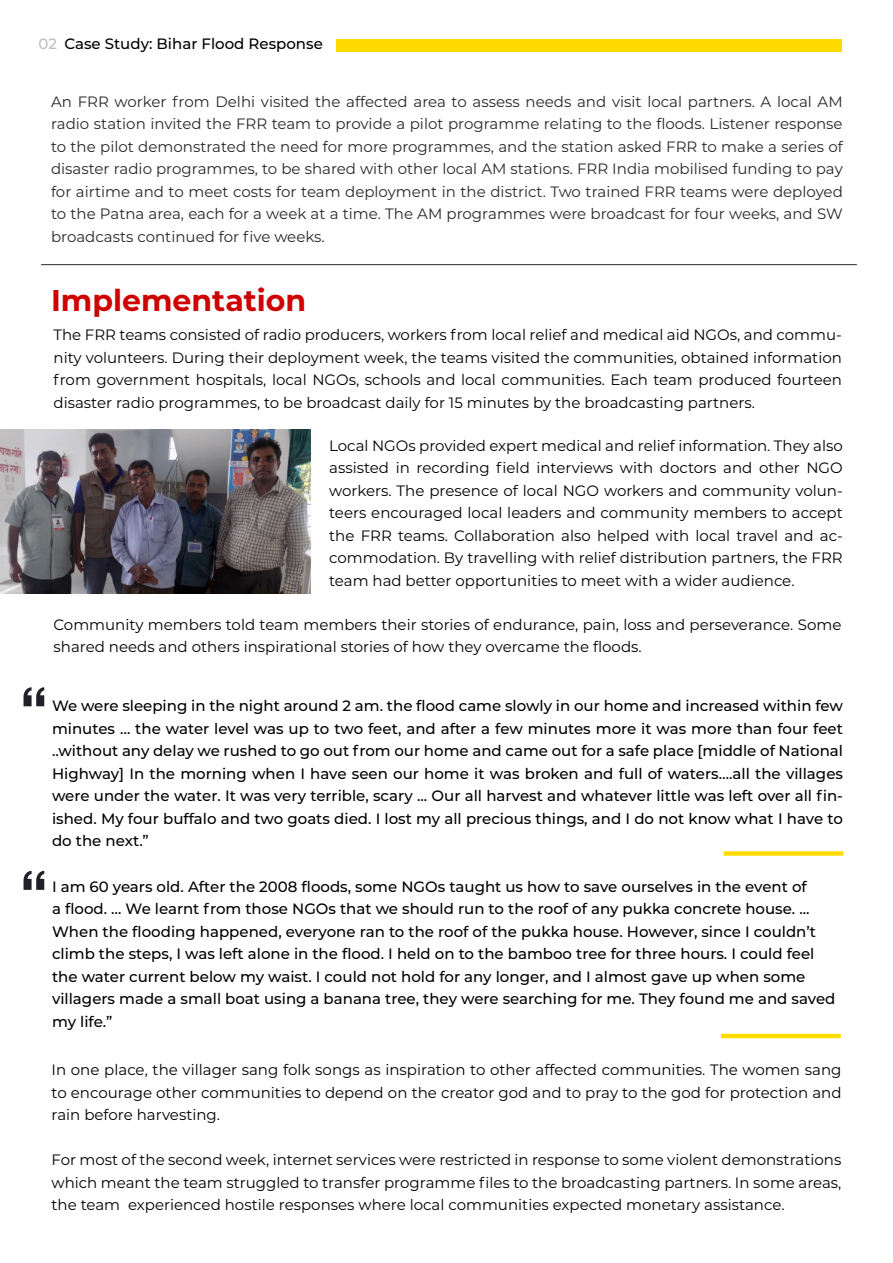
<style>
.page{position:relative;width:893px;height:1263px;background:#fff}
.page>*{position:absolute;margin:0;border:0;box-sizing:border-box;transform-origin:0 0}
.t1{font:700 30px "Montserrat";color:#ce0000}
.t2{font:15px/22.5px "Montserrat";color:#000;text-align:justify}
.t3{font:500 15px/22.5px "Montserrat";color:#000;text-align:justify}
.t4{font:15px/22.5px "Montserrat";color:#292829;text-align:justify}
.s1{color:#bcbec0}
</style>
<div class="page">
<hr style="left:41px;top:264px;width:816px;height:1px;background:#292829">
<div style="left:337px;top:39px;width:505px;height:12px;background:#ffdb00"></div>
<svg style="left:24px;top:687px;width:20px;height:19px"></svg>
<img style="left:0;top:430px;width:310px;height:164px">
<div style="left:724px;top:851px;width:119px;height:5px;background:#ffdb00"></div>
<hr style="left:721px;top:1034px;width:120px;height:4px;background:#ffdb00">
<svg style="left:24px;top:871px;width:20px;height:19px"></svg>
<p class="t3" style="left:38px;top:32px;width:286px"><span class="s1">02</span> Case Study: Bihar Flood Response</p>
<p class="t4" style="left:51px;top:89px;width:793px">An FRR worker from Delhi visited the affected area to assess needs and visit local partners. A local AM radio station invited the FRR team to provide a pilot programme relating to the floods. Listener response to the pilot demonstrated the need for more programmes, and the station asked FRR to make a series of disaster radio programmes, to be shared with other local AM stations. FRR India mobilised funding to pay for airtime and to meet costs for team deployment in the district. Two trained FRR teams were deployed to the Patna area, each for a week at a time. The AM programmes were broadcast for four weeks, and SW broadcasts continued for five weeks.</p>
<h1 class="t1" style="left:51px;top:279px;width:257px">Implementation</h1>
<p class="t2" style="left:54px;top:323px;width:790px">The FRR teams consisted of radio producers, workers from local relief and medical aid NGOs, and commu&shy;nity volunteers. During their deployment week, the teams visited the communities, obtained information from government hospitals, local NGOs, schools and local communities. Each team produced fourteen disaster radio programmes, to be broadcast daily for 15 minutes by the broadcasting partners.</p>
<p class="t2" style="left:329px;top:434px;width:515px">Local NGOs provided expert medical and relief information. They also assisted in recording field interviews with doctors and other NGO workers. The presence of local NGO workers and community volun&shy;teers encouraged local leaders and community members to accept the FRR teams. Collaboration also helped with local travel and ac&shy;commodation. By travelling with relief distribution partners, the FRR team had better opportunities to meet with a wider audience.</p>
<p class="t2" style="left:54px;top:613px;width:789px">Community members told team members their stories of endurance, pain, loss and perseverance. Some shared needs and others inspirational stories of how they overcame the floods.</p>
<p class="t3" style="left:52px;top:694px;width:792px">We were sleeping in the night around 2 am. the flood came slowly in our home and increased within few minutes … the water level was up to two feet, and after a few minutes more it was more than four feet ..without any delay we rushed to go out from our home and came out for a safe place [middle of National Highway] In the morning when I have seen our home it was broken and full of waters….all the villages were under the water. It was very terrible, scary ... Our all harvest and whatever little was left over all fin&shy;ished. My four buffalo and two goats died. I lost my all precious things, and I do not know what I have to do the next.”</p>
<p class="t3" style="left:52px;top:874px;width:785px;text-align:left">I am 60 years old. After the 2008 floods, some NGOs taught us how to save ourselves in the event of<br>a flood. … We learnt from those NGOs that we should run to the roof of any pukka concrete house. ...<br>When the flooding happened, everyone ran to the roof of the pukka house. However, since I couldn’t climb the steps, I was left alone in the flood. I held on to the bamboo tree for three hours. I could feel the water current below my waist. I could not hold for any longer, and I almost gave up when some villagers made a small boat using a banana tree, they were searching for me. They found me and saved my life.”</p>
<p class="t2" style="left:52px;top:1058px;width:791px">In one place, the villager sang folk songs as inspiration to other affected communities. The women sang to encourage other communities to depend on the creator god and to pray to the god for protection and rain before harvesting.</p>
<p class="t2" style="left:52px;top:1148px;width:791px">For most of the second week, internet services were restricted in response to some violent demonstrations which meant the team struggled to transfer programme files to the broadcasting partners. In some areas, the team experienced hostile responses where local communities expected monetary assistance.</p>
</div>
